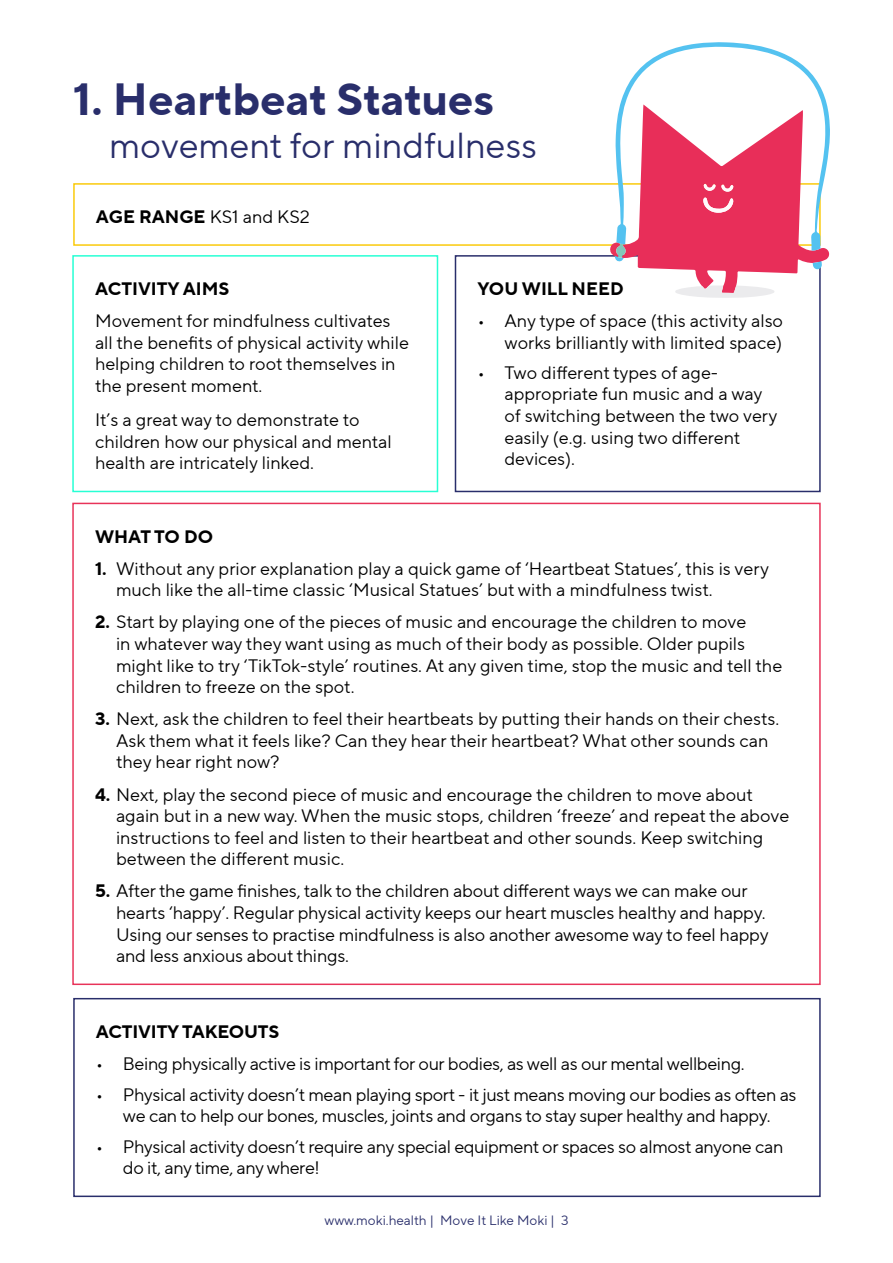
<style>
.page{position:relative;width:893px;height:1263px;background:#fff}
.page>*{position:absolute;margin:0;border:0;box-sizing:border-box;transform-origin:0 0}
.t1{font:700 45px "TT Norms Pro";color:#292e6b}
.t2{font:36px "TT Norms Pro";color:#292e6b}
.t3{font:18px/21.6px "TT Norms Pro";color:#000}
.t4{font:18px/21.6px "TT Norms Pro";letter-spacing:-.02em;color:#000;text-align:center}
.t5{font:700 18px "TT Norms Pro";color:#000}
.t6{font:13.5px "TT Norms Pro";color:#292e6b}
.s1{font-weight:700}
</style>
<div class="page">
<div style="left:72px;top:255px;width:366px;height:237px;border:2px solid #27ffd4"></div>
<div style="left:72px;top:503px;width:749px;height:482px;border:2px solid #e83359"></div>
<div style="left:73px;top:183px;width:748px;height:63px;border:2px solid #faca0b"></div>
<div style="left:455px;top:255px;width:366px;height:237px;border:2px solid #292e6b"></div>
<div style="left:73px;top:998px;width:748px;height:199px;border:2px solid #292e6b"></div>
<svg style="left:610px;top:42px;width:220px;height:256px"></svg>
<h1 class="t1" style="left:73px;top:66px;width:422px">1. Heartbeat Statues</h1>
<h2 class="t2" style="left:109px;top:120px;width:429px">movement for mindfulness</h2>
<p class="t3" style="left:96px;top:206px;width:215px"><span class="s1">AGE RANGE</span> KS1 and KS2</p>
<p class="t5" style="left:95px;top:275px;width:136px">ACTIVITY AIMS</p>
<p class="t3" style="left:95px;top:310px;width:315px">Movement for mindfulness cultivates all the benefits of physical activity while helping children to root themselves in the present moment.</p>
<p class="t3" style="left:95px;top:409px;width:298px">It’s a great way to demonstrate to children how our physical and mental health are intricately linked.</p>
<p class="t5" style="left:477px;top:275px;width:148px">YOU WILL NEED</p>
<p class="t3" style="left:477px;top:310px;width:307px;text-align:right">• Any type of space (this activity also works brilliantly with limited space)</p>
<p class="t3" style="left:504px;top:362px;width:274px;text-indent:-27px">• Two different types of age&shy;appropriate fun music and a way of switching between the two very easily (e.g. using two different devices).</p>
<p class="t5" style="left:95px;top:523px;width:120px">WHAT TO DO</p>
<p class="t3" style="left:116px;top:557px;width:654px;text-indent:-21px"><span class="s1">1.</span> Without any prior explanation play a quick game of ‘Heartbeat Statues’, this is very much like the all-time classic ‘Musical Statues’ but with a mindfulness twist.</p>
<p class="t3" style="left:116px;top:611px;width:668px;text-indent:-21px"><span class="s1">2.</span> Start by playing one of the pieces of music and encourage the children to move<br>in whatever way they want using as much of their body as possible. Older pupils might like to try ‘TikTok-style’ routines. At any given time, stop the music and tell the children to freeze on the spot.</p>
<p class="t3" style="left:116px;top:708px;width:665px;text-indent:-21px"><span class="s1">3.</span> Next, ask the children to feel their heartbeats by putting their hands on their chests.<br>Ask them what it feels like? Can they hear their heartbeat? What other sounds can they hear right now?</p>
<p class="t3" style="left:116px;top:783px;width:675px;text-indent:-21px"><span class="s1">4.</span> Next, play the second piece of music and encourage the children to move about again but in a new way. When the music stops, children ‘freeze’ and repeat the above instructions to feel and listen to their heartbeat and other sounds. Keep switching between the different music.</p>
<p class="t3" style="left:116px;top:880px;width:654px;text-indent:-21px"><span class="s1">5.</span> After the game finishes, talk to the children about different ways we can make our hearts ‘happy’. Regular physical activity keeps our heart muscles healthy and happy.<br>Using our senses to practise mindfulness is also another awesome way to feel happy and less anxious about things.</p>
<p class="t5" style="left:96px;top:1018px;width:185px">ACTIVITY TAKEOUTS</p>
<p class="t4" style="left:96px;top:1053px;width:650px">• Being physically active is important for our bodies, as well as our mental wellbeing.</p>
<p class="t4" style="left:96px;top:1083px;width:702px">• Physical activity doesn’t mean playing sport - it just means moving our bodies as often as we can to help our bones, muscles, joints and organs to stay super healthy and happy.</p>
<p class="t4" style="left:123px;top:1135px;width:662px;text-align:left;text-indent:-27px">• Physical activity doesn’t require any special equipment or spaces so almost anyone can do it, any time, any where!</p>
<p class="t6" style="left:324px;top:1211px;width:245px">www.moki.health | Move It Like Moki | 3</p>
</div>
